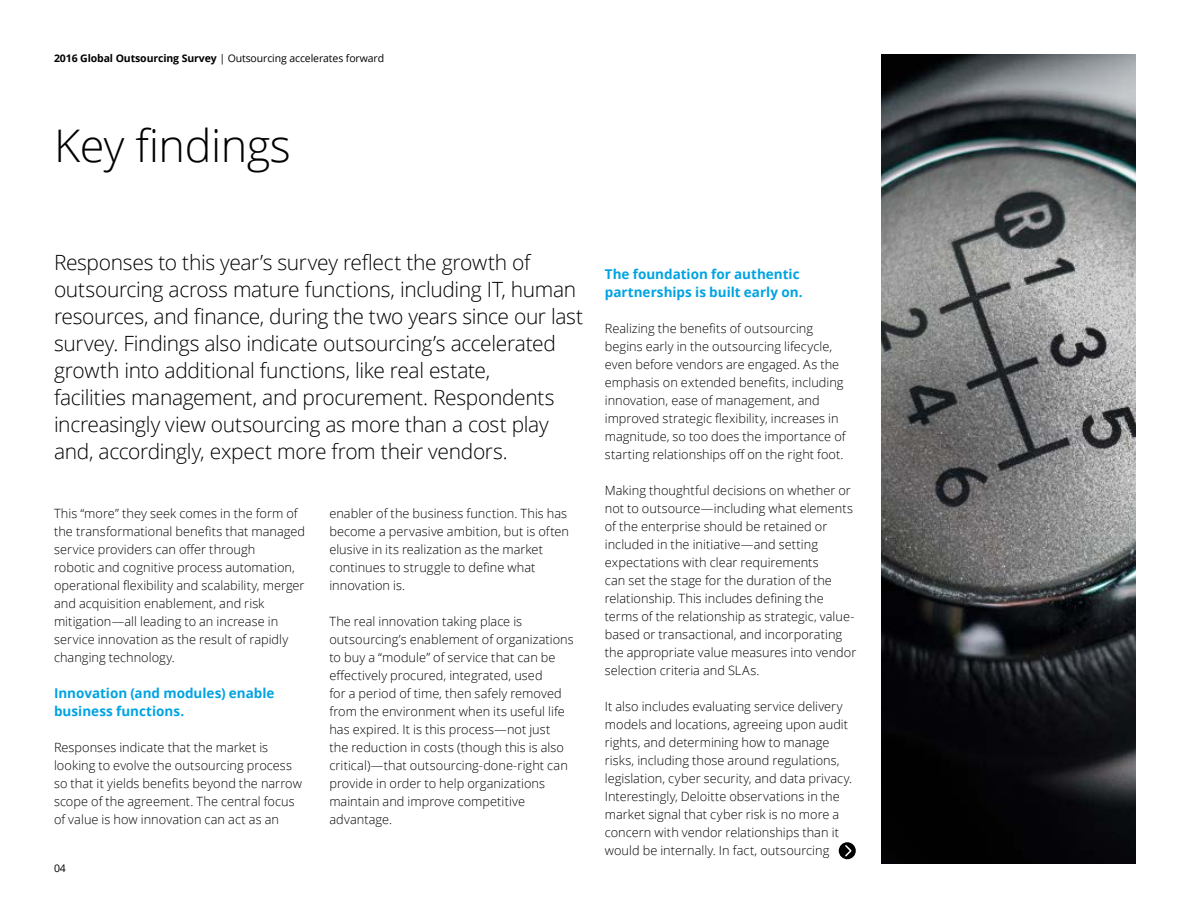
<style>
.page{position:relative;width:1188px;height:918px;background:#fff}
.page>*{position:absolute;margin:0;border:0;box-sizing:border-box;transform-origin:0 0}
.Story_heading_light{font:300 45px "Open Sans";letter-spacing:-.01em;color:#000}
.Introduction__14_18p{font:300 21px/27px "Open Sans";letter-spacing:-.015em;color:#000}
.Subhead_A__8_5_12pt{font:700 13.5px/18px "Open Sans";color:#00a3e2}
.Body_copy__8_5_12pt{font:300 12.75px/18px "Open Sans";letter-spacing:.005em;color:#000}
.t1{font:10.5px "Open Sans";letter-spacing:-.01em;color:#000}
.s1{font-weight:700}
</style>
<div class="page">
<div style="left:839px;top:842px;width:17px;height:17px;background:#000;border-radius:50%"></div>
<svg style="left:845px;top:844px;width:8px;height:14px"></svg>
<img style="left:881px;top:54px;width:254px;height:810px">
<p class="t1" style="left:54px;top:51px;width:332px"><span class="s1">2016 Global Outsourcing Survey</span> | Outsourcing accelerates forward</p>
<p class="Story_heading_light" style="left:54px;top:115px;width:238px">Key findings</p>
<p class="Introduction__14_18p" style="left:54px;top:248px;width:531px">Responses to this year’s survey reflect the growth of outsourcing across mature functions, including IT, human resources, and finance, during the two years since our last survey. Findings also indicate outsourcing’s accelerated growth into additional functions, like real estate,<br>facilities management, and procurement. Respondents increasingly view outsourcing as more than a cost play and, accordingly, expect more from their vendors.</p>
<p class="Body_copy__8_5_12pt" style="left:54px;top:504px;width:253px">This “more” they seek comes in the form of the transformational benefits that managed service providers can offer through<br>robotic and cognitive process automation, operational flexibility and scalability, merger and acquisition enablement, and risk mitigation—all leading to an increase in service innovation as the result of rapidly changing technology.</p>
<p class="Subhead_A__8_5_12pt" style="left:54px;top:683px;width:222px">Innovation (and modules) enable business functions.</p>
<p class="Body_copy__8_5_12pt" style="left:54px;top:738px;width:249px">Responses indicate that the market is looking to evolve the outsourcing process so that it yields benefits beyond the narrow scope of the agreement. The central focus of value is how innovation can act as an</p>
<p class="t1" style="left:54px;top:861px;width:13px">04</p>
<p class="Body_copy__8_5_12pt" style="left:329px;top:504px;width:241px">enabler of the business function. This has become a pervasive ambition, but is often elusive in its realization as the market continues to struggle to define what innovation is.</p>
<p class="Body_copy__8_5_12pt" style="left:329px;top:612px;width:246px">The real innovation taking place is outsourcing’s enablement of organizations to buy a “module” of service that can be effectively procured, integrated, used<br>for a period of time, then safely removed from the environment when its useful life has expired. It is this process—not just<br>the reduction in costs (though this is also critical)—that outsourcing-done-right can provide in order to help organizations maintain and improve competitive advantage.</p>
<p class="Subhead_A__8_5_12pt" style="left:605px;top:265px;width:199px">The foundation for authentic partnerships is built early on.</p>
<p class="Body_copy__8_5_12pt" style="left:605px;top:319px;width:242px">Realizing the benefits of outsourcing begins early in the outsourcing lifecycle, even before vendors are engaged. As the emphasis on extended benefits, including innovation, ease of management, and improved strategic flexibility, increases in magnitude, so too does the importance of starting relationships off on the right foot.</p>
<p class="Body_copy__8_5_12pt" style="left:605px;top:481px;width:253px">Making thoughtful decisions on whether or not to outsource—including what elements of the enterprise should be retained or included in the initiative—and setting expectations with clear requirements<br>can set the stage for the duration of the relationship. This includes defining the terms of the relationship as strategic, value&shy;based or transactional, and incorporating the appropriate value measures into vendor selection criteria and SLAs.</p>
<p class="Body_copy__8_5_12pt" style="left:605px;top:697px;width:249px">It also includes evaluating service delivery models and locations, agreeing upon audit rights, and determining how to manage risks, including those around regulations, legislation, cyber security, and data privacy.<br>Interestingly, Deloitte observations in the market signal that cyber risk is no more a concern with vendor relationships than it would be internally. In fact, outsourcing</p>
</div>
